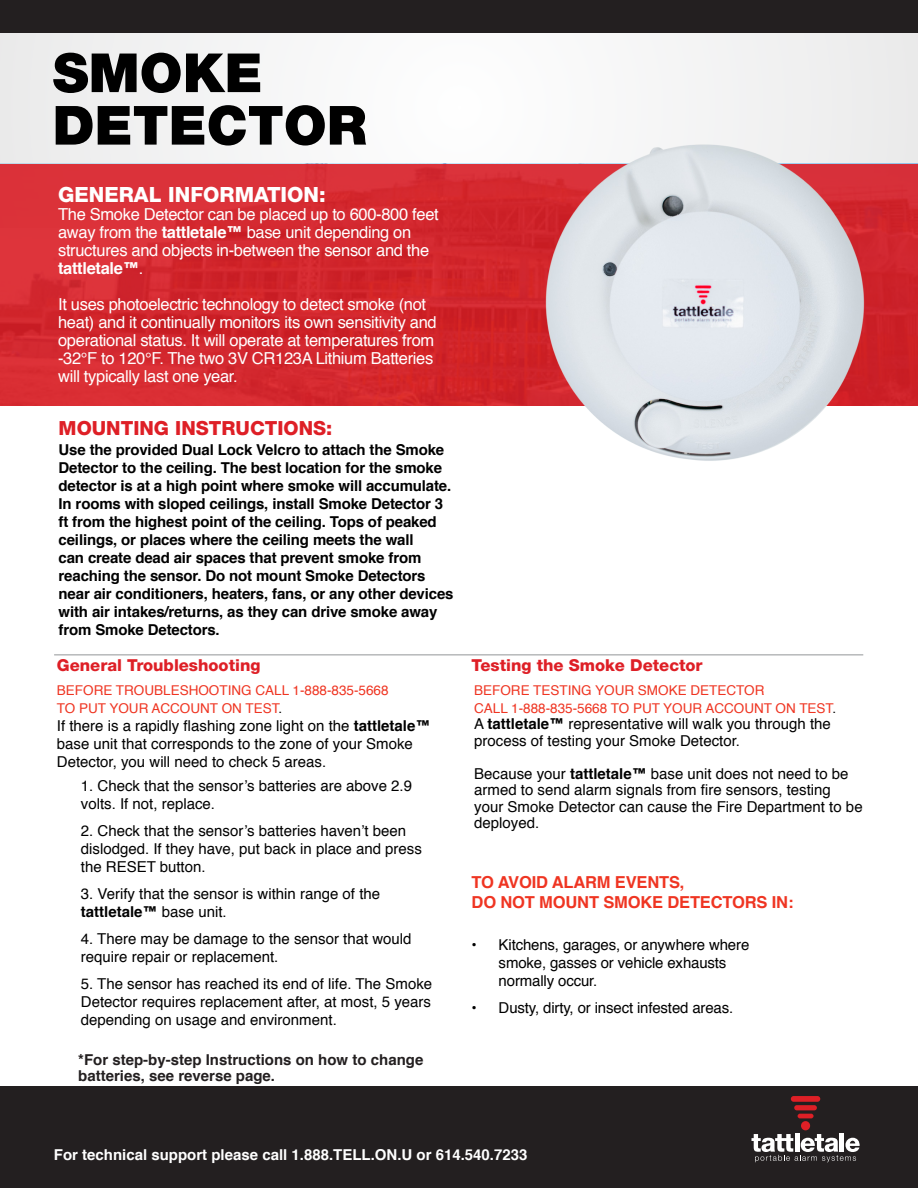
<style>
.page{position:relative;width:918px;height:1188px;background:#fff}
.page>*{position:absolute;margin:0;border:0;box-sizing:border-box;transform-origin:0 0}
.t1{font:900 54px "Helvetica Neue LT Pro";color:#000}
.t2{font:800 21px "Helvetica Neue LT Pro";color:#fff}
.t3{font:800 19.5px "Helvetica Neue LT Pro";color:#de1f26}
.t4{font:16.5px/18px "Helvetica";letter-spacing:-.02em;color:#fff}
.t5{font:700 16.5px "Helvetica";letter-spacing:-.01em;color:#ef3522}
.t6{font:800 16.5px "Helvetica Neue LT Pro";color:#de1f26}
.t7{font:15px/18px "Helvetica";color:#000}
.t8{font:700 15px/18px "Helvetica";letter-spacing:-.01em;color:#000}
.t9{font:700 15px/16.5px "Helvetica";color:#231f20}
.t10{font:700 15px "Helvetica";color:#fff}
.t11{font:13.5px "Helvetica";color:#ef3522}
.s1{font-weight:700}
.s2{color:#000}
</style>
<div class="page">
<div style="left:0;top:0;width:918px;height:228px;background:#f4f4f5"></div>
<div style="left:0;top:164px;width:918px;height:241px;background:#d4282f"></div>
<div style="left:0;top:0;width:918px;height:32px;background:#231f20"></div>
<hr style="left:54px;top:654px;width:809px;height:1px;background:#939598">
<img style="left:540px;top:144px;width:329px;height:317px">
<div style="left:0;top:1086px;width:918px;height:102px;background:#231f20"></div>
<hr style="left:795px;top:1133px;width:4px;height:19px;background:#fff">
<hr style="left:840px;top:1133px;width:4px;height:19px;background:#fff">
<svg style="left:752px;top:1134px;width:108px;height:28px"></svg>
<div style="left:801px;top:1121px;width:9px;height:9px;background:#de1f26;border-radius:50%"></div>
<hr style="left:798px;top:1114px;width:16px;height:4px;background:#de1f26;border-radius:2px">
<div style="left:794px;top:1105px;width:23px;height:5px;background:#de1f26;border-radius:3px"></div>
<div style="left:791px;top:1096px;width:29px;height:6px;background:#de1f26;border-radius:3px"></div>
<p class="t1" style="left:53px;top:41px;width:212px">SMOKE</p>
<p class="t1" style="left:53px;top:93px;width:316px">DETECTOR</p>
<p class="t2" style="left:58px;top:182px;width:269px">GENERAL INFORMATION:</p>
<p class="t4" style="left:58px;top:206px;width:382px">The Smoke Detector can be placed up to 600-800 feet away from the <span class="s1">tattletale™</span> base unit depending on structures and objects in-between the sensor and the <span class="s1">tattletale™</span>.</p>
<p class="t4" style="left:58px;top:296px;width:380px">It uses photoelectric technology to detect smoke (not heat) and it continually monitors its own sensitivity and operational status. It will operate at temperatures from -32°F to 120°F. The two 3V CR123A Lithium Batteries will typically last one year.</p>
<p class="t3" style="left:59px;top:416px;width:275px">MOUNTING INSTRUCTIONS:</p>
<p class="t8" style="left:59px;top:441px;width:396px">Use the provided Dual Lock Velcro to attach the Smoke Detector to the ceiling. The best location for the smoke detector is at a high point where smoke will accumulate.<br>In rooms with sloped ceilings, install Smoke Detector 3 ft from the highest point of the ceiling. Tops of peaked ceilings, or places where the ceiling meets the wall<br>can create dead air spaces that prevent smoke from reaching the sensor. Do not mount Smoke Detectors near air conditioners, heaters, fans, or any other devices with air intakes/returns, as they can drive smoke away from Smoke Detectors.</p>
<p class="t6" style="left:57px;top:656px;width:205px">General Troubleshooting</p>
<p class="t11" style="left:57px;top:680px;width:333px">BEFORE TROUBLESHOOTING CALL 1-888-835-5668</p>
<p class="t11" style="left:57px;top:698px;width:227px">TO PUT YOUR ACCOUNT ON TEST<span class="s2">.</span></p>
<p class="t7" style="left:57px;top:717px;width:375px">If there is a rapidly flashing zone light on the <span class="s1">tattletale™ </span>base unit that corresponds to the zone of your Smoke<br>Detector, you will need to check 5 areas.</p>
<p class="t7" style="left:81px;top:777px;width:333px">1. Check that the sensor’s batteries are above 2.9 volts. If not, replace.</p>
<p class="t7" style="left:81px;top:822px;width:343px">2. Check that the sensor’s batteries haven’t been dislodged. If they have, put back in place and press the RESET button.</p>
<p class="t7" style="left:81px;top:885px;width:301px">3. Verify that the sensor is within range of the <span class="s1">tattletale™</span> base unit.</p>
<p class="t7" style="left:81px;top:930px;width:332px">4. There may be damage to the sensor that would require repair or replacement.</p>
<p class="t7" style="left:81px;top:975px;width:353px;text-align:justify">5. The sensor has reached its end of life. The Smoke Detector requires replacement after, at most, 5 years depending on usage and environment.</p>
<p class="t9" style="left:78px;top:1052px;width:347px">*For step-by-step Instructions on how to change batteries, see reverse page.</p>
<p class="t6" style="left:472px;top:656px;width:233px">Testing the Smoke Detector</p>
<p class="t11" style="left:474px;top:680px;width:292px">BEFORE TESTING YOUR SMOKE DETECTOR</p>
<p class="t11" style="left:474px;top:698px;width:363px">CALL 1-888-835-5668 TO PUT YOUR ACCOUNT ON TEST<span class="s2">.</span></p>
<p class="t7" style="left:474px;top:716px;width:358px;line-height:16.5px">A <span class="s1">tattletale™</span> representative will walk you through the process of testing your Smoke Detector.</p>
<p class="t7" style="left:474px;top:766px;width:390px;line-height:16.5px">Because your <span class="s1">tattletale™</span> base unit does not need to be armed to send alarm signals from fire sensors, testing your Smoke Detector can cause the Fire Department to be deployed.</p>
<p class="t5" style="left:472px;top:869px;width:214px">TO AVOID ALARM EVENTS,</p>
<p class="t5" style="left:472px;top:889px;width:323px">DO NOT MOUNT SMOKE DETECTORS IN:</p>
<p class="t7" style="left:499px;top:936px;width:252px;text-indent:-27px">• Kitchens, garages, or anywhere where smoke, gasses or vehicle exhausts normally occur.</p>
<p class="t7" style="left:472px;top:999px;width:263px">• Dusty, dirty, or insect infested areas.</p>
<p class="t10" style="left:54px;top:1143px;width:475px">For technical support please call 1.888.TELL.ON.U or 614.540.7233</p>
</div>
